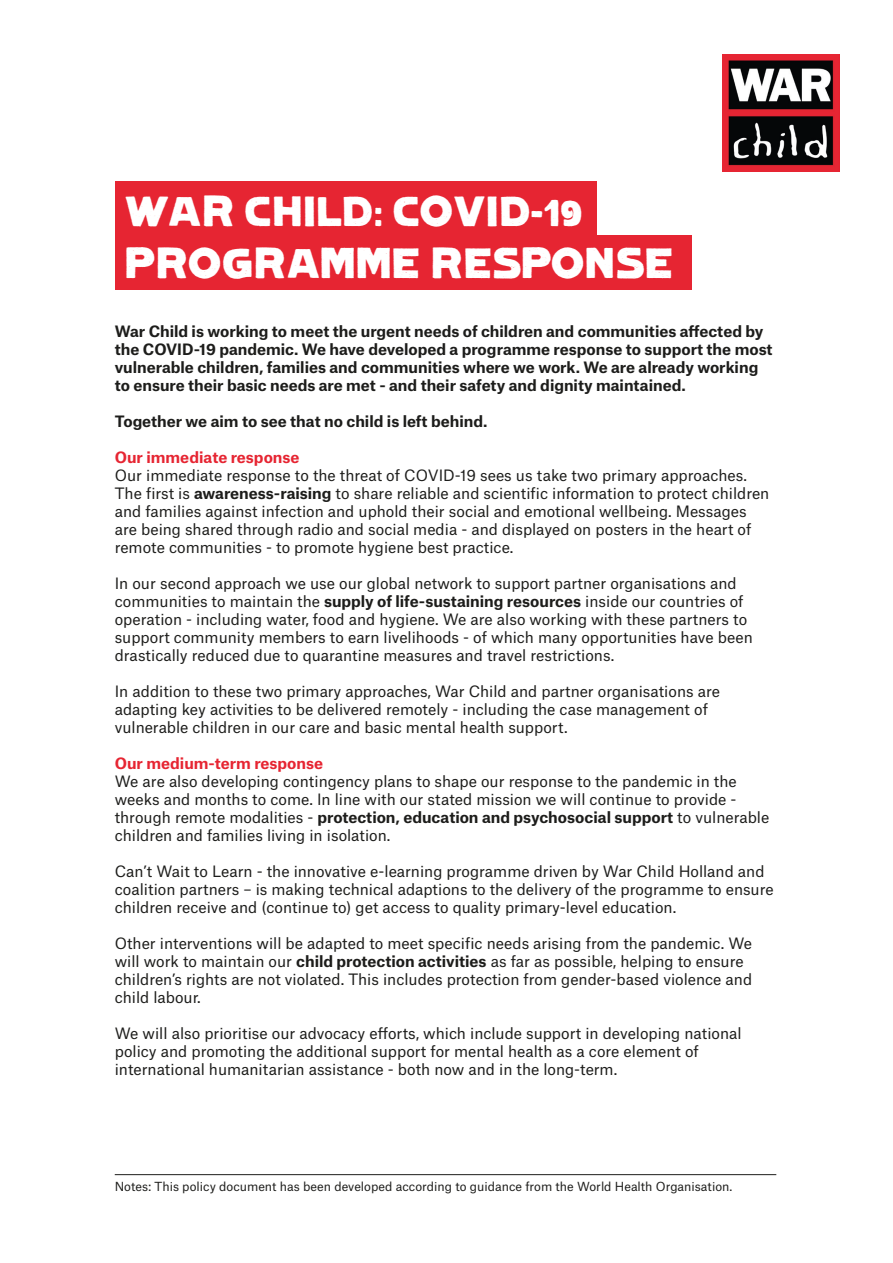
<style>
.page{position:relative;width:893px;height:1263px;background:#fff}
.page>*{position:absolute;margin:0;border:0;box-sizing:border-box;transform-origin:0 0}
.t1{font:40.5px/52.5px "Pi SLIETZ Lindham";color:#fff}
.t2{font:15px/18px "Atlas Grotesk";color:#1d1d1b}
.t3{font:700 15px/18px "Atlas Grotesk";color:#1d1d1b}
.t4{font:700 15px "Atlas Grotesk";color:#e62532}
.t5{font:12px "Atlas Grotesk";color:#1d1d1b}
.s1{font-weight:700}
</style>
<div class="page">
<div style="left:116px;top:182px;width:481px;height:54px;background:#e62532"></div>
<div style="left:116px;top:236px;width:576px;height:54px;background:#e62532"></div>
<hr style="left:115px;top:1174px;width:661px;height:1px;background:#1d1d1b">
<img style="left:722px;top:54px;width:117px;height:117px">
<h1 class="t1" style="left:125px;top:186px;width:550px">WAR CHILD: COVID-19<br>PROGRAMME RESPONSE</h1>
<p class="t3" style="left:115px;top:320px;width:659px">War Child is working to meet the urgent needs of children and communities affected by the COVID-19 pandemic. We have developed a programme response to support the most vulnerable children, families and communities where we work. We are already working to ensure their basic needs are met - and their safety and dignity maintained.</p>
<p class="t3" style="left:115px;top:410px;width:374px">Together we aim to see that no child is left behind.</p>
<p class="t4" style="left:115px;top:444px;width:186px">Our immediate response</p>
<p class="t2" style="left:115px;top:464px;width:656px">Our immediate response to the threat of COVID-19 sees us take two primary approaches.<br>The first is <span class="s1">awareness-raising</span> to share reliable and scientific information to protect children and families against infection and uphold their social and emotional wellbeing. Messages are being shared through radio and social media - and displayed on posters in the heart of remote communities - to promote hygiene best practice.</p>
<p class="t2" style="left:115px;top:572px;width:640px">In our second approach we use our global network to support partner organisations and communities to maintain the <span class="s1">supply of life-sustaining resources</span> inside our countries of operation - including water, food and hygiene. We are also working with these partners to support community members to earn livelihoods - of which many opportunities have been drastically reduced due to quarantine measures and travel restrictions.</p>
<p class="t2" style="left:115px;top:680px;width:607px">In addition to these two primary approaches, War Child and partner organisations are adapting key activities to be delivered remotely - including the case management of vulnerable children in our care and basic mental health support.</p>
<p class="t4" style="left:115px;top:750px;width:210px">Our medium-term response</p>
<p class="t2" style="left:115px;top:770px;width:656px">We are also developing contingency plans to shape our response to the pandemic in the weeks and months to come. In line with our stated mission we will continue to provide - through remote modalities - <span class="s1">protection, education and psychosocial support</span> to vulnerable children and families living in isolation.</p>
<p class="t2" style="left:115px;top:860px;width:660px">Can’t Wait to Learn - the innovative e-learning programme driven by War Child Holland and coalition partners – is making technical adaptions to the delivery of the programme to ensure children receive and (continue to) get access to quality primary-level education.</p>
<p class="t2" style="left:115px;top:932px;width:639px">Other interventions will be adapted to meet specific needs arising from the pandemic. We will work to maintain our <span class="s1">child protection activities</span> as far as possible, helping to ensure children’s rights are not violated. This includes protection from gender-based violence and child labour.</p>
<p class="t2" style="left:115px;top:1022px;width:628px">We will also prioritise our advocacy efforts, which include support in developing national policy and promoting the additional support for mental health as a core element of international humanitarian assistance - both now and in the long-term.</p>
<p class="t5" style="left:115px;top:1177px;width:619px">Notes: This policy document has been developed according to guidance from the World Health Organisation.</p>
</div>
